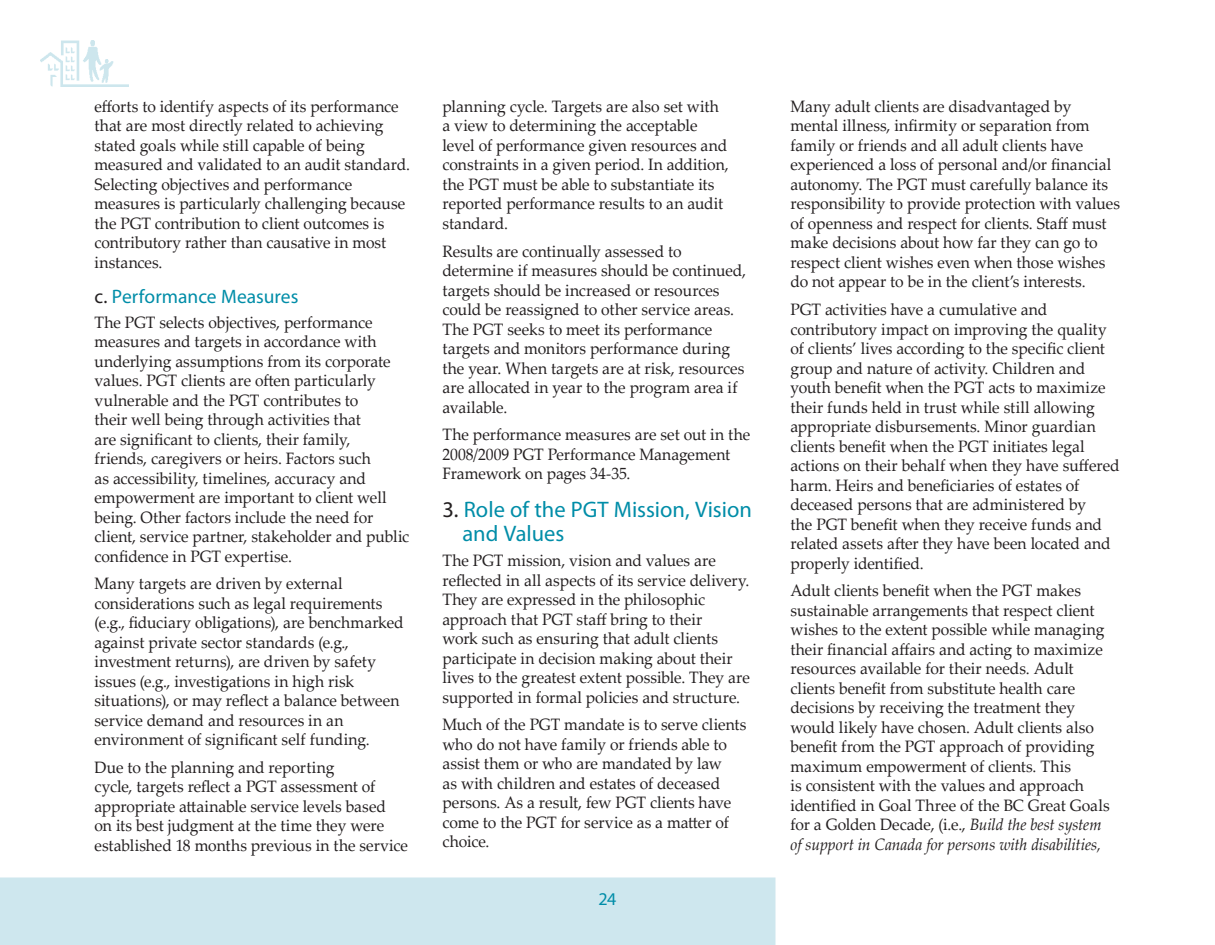
<style>
.page{position:relative;width:1215px;height:945px;background:#fff}
.page>*{position:absolute;margin:0;border:0;box-sizing:border-box;transform-origin:0 0}
.SubSection_Title2{font:22.5px/24.3px "Myriad Pro";color:#008da8}
.SubSection_Title3{font:19.5px "Myriad Pro";color:#008da8}
.t1{font:18px "Myriad Pro";color:#008da8}
._0708-BodyText{font:16.5px/19.5px "Palatino Linotype";color:#231f20;scale:.95 1}
.s1{color:#231f20}
.s2{font-style:italic}
</style>
<div class="page">
<div style="left:0;top:878px;width:776px;height:67px;background:#cee7ee"></div>
<div style="left:580px;top:891px;width:55px;height:18px;background:#cee7ee"></div>
<img style="left:40px;top:40px;width:88px;height:46px">
<p class="_0708-BodyText" style="left:95px;top:96px;width:334px">efforts to identify aspects of its performance that are most directly related to achieving stated goals while still capable of being measured and validated to an audit standard.<br>Selecting objectives and performance measures is particularly challenging because the PGT contribution to client outcomes is contributory rather than causative in most instances.</p>
<p class="SubSection_Title3" style="left:95px;top:284px;width:205px"><span class="s1">c.</span> Performance Measures</p>
<p class="_0708-BodyText" style="left:95px;top:312px;width:333px">The PGT selects objectives, performance measures and targets in accordance with underlying assumptions from its corporate values. PGT clients are often particularly vulnerable and the PGT contributes to<br>their well being through activities that<br>are significant to clients, their family,<br>friends, caregivers or heirs. Factors such<br>as accessibility, timelines, accuracy and empowerment are important to client well being. Other factors include the need for client, service partner, stakeholder and public confidence in PGT expertise.</p>
<p class="_0708-BodyText" style="left:95px;top:573px;width:327px">Many targets are driven by external considerations such as legal requirements (e.g., fiduciary obligations), are benchmarked against private sector standards (e.g., investment returns), are driven by safety issues (e.g., investigations in high risk situations), or may reflect a balance between service demand and resources in an environment of significant self funding.</p>
<p class="_0708-BodyText" style="left:95px;top:757px;width:332px">Due to the planning and reporting<br>cycle, targets reflect a PGT assessment of appropriate attainable service levels based<br>on its best judgment at the time they were established 18 months previous in the service</p>
<p class="_0708-BodyText" style="left:442px;top:96px;width:303px">planning cycle. Targets are also set with a view to determining the acceptable level of performance given resources and constraints in a given period. In addition, the PGT must be able to substantiate its reported performance results to an audit standard.</p>
<p class="_0708-BodyText" style="left:442px;top:241px;width:321px">Results are continually assessed to determine if measures should be continued, targets should be increased or resources could be reassigned to other service areas.<br>The PGT seeks to meet its performance targets and monitors performance during the year. When targets are at risk, resources are allocated in year to the program area if available.</p>
<p class="_0708-BodyText" style="left:442px;top:424px;width:325px">The performance measures are set out in the<br>2008/2009 PGT Performance Management<br>Framework on pages 34-35.</p>
<p class="SubSection_Title2" style="left:462px;top:497px;width:291px;text-indent:-20px"><span class="s1">3.</span> Role of the PGT Mission, Vision and Values</p>
<p class="_0708-BodyText" style="left:442px;top:550px;width:325px">The PGT mission, vision and values are reflected in all aspects of its service delivery.<br>They are expressed in the philosophic approach that PGT staff bring to their<br>work such as ensuring that adult clients participate in decision making about their lives to the greatest extent possible. They are supported in formal policies and structure.</p>
<p class="_0708-BodyText" style="left:442px;top:714px;width:321px">Much of the PGT mandate is to serve clients who do not have family or friends able to assist them or who are mandated by law<br>as with children and estates of deceased persons. As a result, few PGT clients have come to the PGT for service as a matter of choice.</p>
<p class="t1" style="left:599px;top:888px;width:19px">24</p>
<p class="_0708-BodyText" style="left:790px;top:96px;width:348px">Many adult clients are disadvantaged by mental illness, infirmity or separation from family or friends and all adult clients have experienced a loss of personal and/or financial autonomy. The PGT must carefully balance its responsibility to provide protection with values of openness and respect for clients. Staff must make decisions about how far they can go to respect client wishes even when those wishes do not appear to be in the client’s interests.</p>
<p class="_0708-BodyText" style="left:790px;top:299px;width:348px">PGT activities have a cumulative and contributory impact on improving the quality of clients’ lives according to the specific client group and nature of activity. Children and youth benefit when the PGT acts to maximize their funds held in trust while still allowing appropriate disbursements. Minor guardian clients benefit when the PGT initiates legal actions on their behalf when they have suffered harm. Heirs and beneficiaries of estates of deceased persons that are administered by<br>the PGT benefit when they receive funds and related assets after they have been located and properly identified.</p>
<p class="_0708-BodyText" style="left:790px;top:580px;width:337px">Adult clients benefit when the PGT makes sustainable arrangements that respect client wishes to the extent possible while managing their financial affairs and acting to maximize resources available for their needs. Adult clients benefit from substitute health care decisions by receiving the treatment they would likely have chosen. Adult clients also benefit from the PGT approach of providing maximum empowerment of clients. This<br>is consistent with the values and approach identified in Goal Three of the BC Great Goals for a Golden Decade, (i.e., <span class="s2">Build the best system of support in Canada for persons with disabilities,</span></p>
</div>
